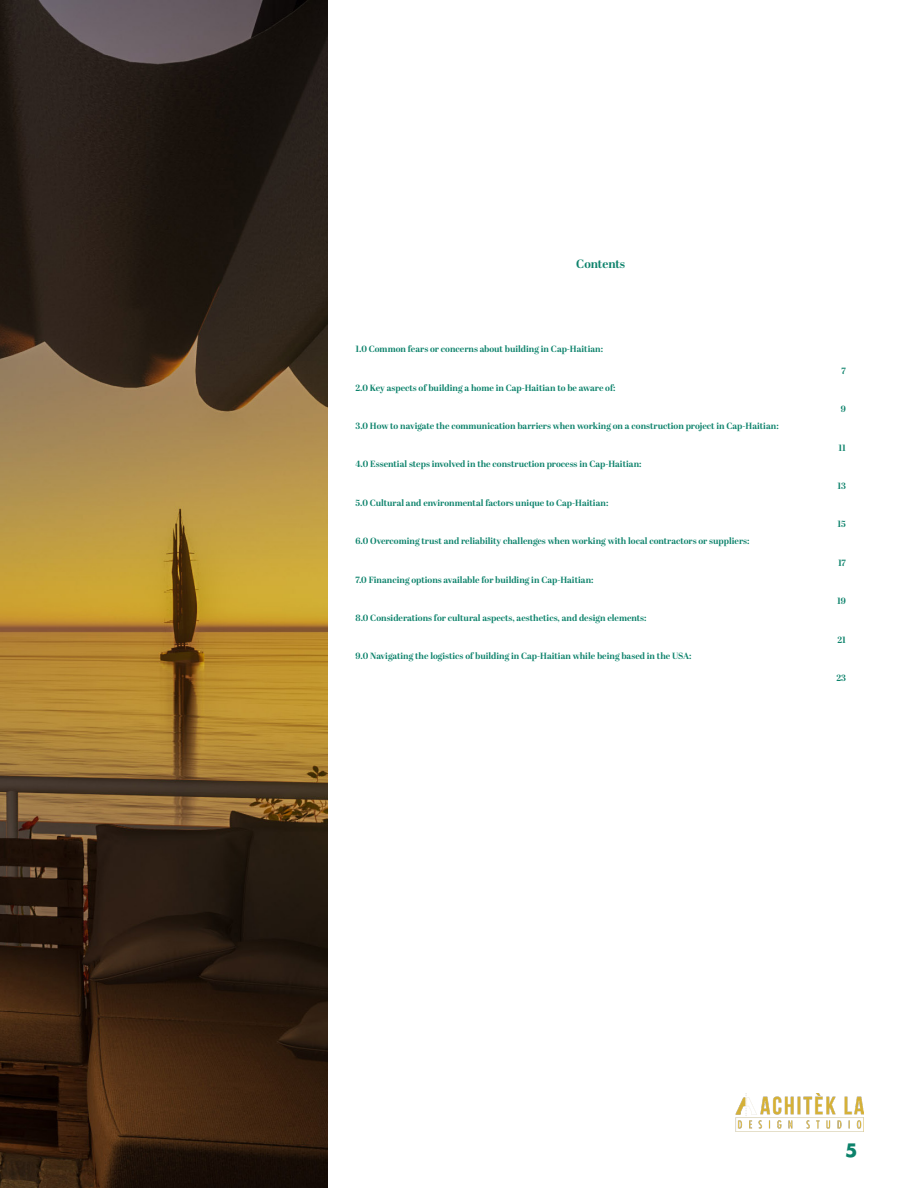
<style>
.page{position:relative;width:918px;height:1188px;background:#fff}
.page>*{position:absolute;margin:0;border:0;box-sizing:border-box;transform-origin:0 0}
.t1{font:700 18px "Futura LT";color:#0c826b}
.TOC_title{font:700 12px "Abril Display";letter-spacing:-.01em;color:#0c826b}
.t2{font:700 9px "Abril Display";color:#0c826b}
</style>
<div class="page">
<img style="left:736px;top:1093px;width:128px;height:39px">
<img style="left:0;top:0;width:328px;height:1188px">
<p class="TOC_title" style="left:576px;top:256px;width:50px">Contents</p>
<p class="t2" style="left:356px;top:343px;width:249px">1.0 Common fears or concerns about building in Cap-Haitian:</p>
<p class="t2" style="left:356px;top:381px;width:262px">2.0 Key aspects of building a home in Cap-Haitian to be aware of:</p>
<p class="t2" style="left:356px;top:420px;width:425px">3.0 How to navigate the communication barriers when working on a construction project in Cap-Haitian:</p>
<p class="t2" style="left:356px;top:458px;width:288px">4.0 Essential steps involved in the construction process in Cap-Haitian:</p>
<p class="t2" style="left:356px;top:496px;width:254px">5.0 Cultural and environmental factors unique to Cap-Haitian:</p>
<p class="t2" style="left:356px;top:535px;width:395px">6.0 Overcoming trust and reliability challenges when working with local contractors or suppliers:</p>
<p class="t2" style="left:356px;top:573px;width:240px">7.0 Financing options available for building in Cap-Haitian:</p>
<p class="t2" style="left:356px;top:612px;width:293px">8.0 Considerations for cultural aspects, aesthetics, and design elements:</p>
<p class="t2" style="left:356px;top:650px;width:338px">9.0 Navigating the logistics of building in Cap-Haitian while being based in the USA:</p>
<p class="t2" style="left:842px;top:364px;width:6px">7</p>
<p class="t2" style="left:841px;top:403px;width:7px">9</p>
<p class="t2" style="left:839px;top:441px;width:9px">11</p>
<p class="t2" style="left:837px;top:480px;width:10px">13</p>
<p class="t2" style="left:838px;top:518px;width:10px">15</p>
<p class="t2" style="left:838px;top:556px;width:9px">17</p>
<p class="t2" style="left:837px;top:595px;width:10px">19</p>
<p class="t2" style="left:838px;top:633px;width:10px">21</p>
<p class="t2" style="left:836px;top:672px;width:11px">23</p>
<h1 class="t1" style="left:845px;top:1139px;width:14px">5</h1>
</div>
